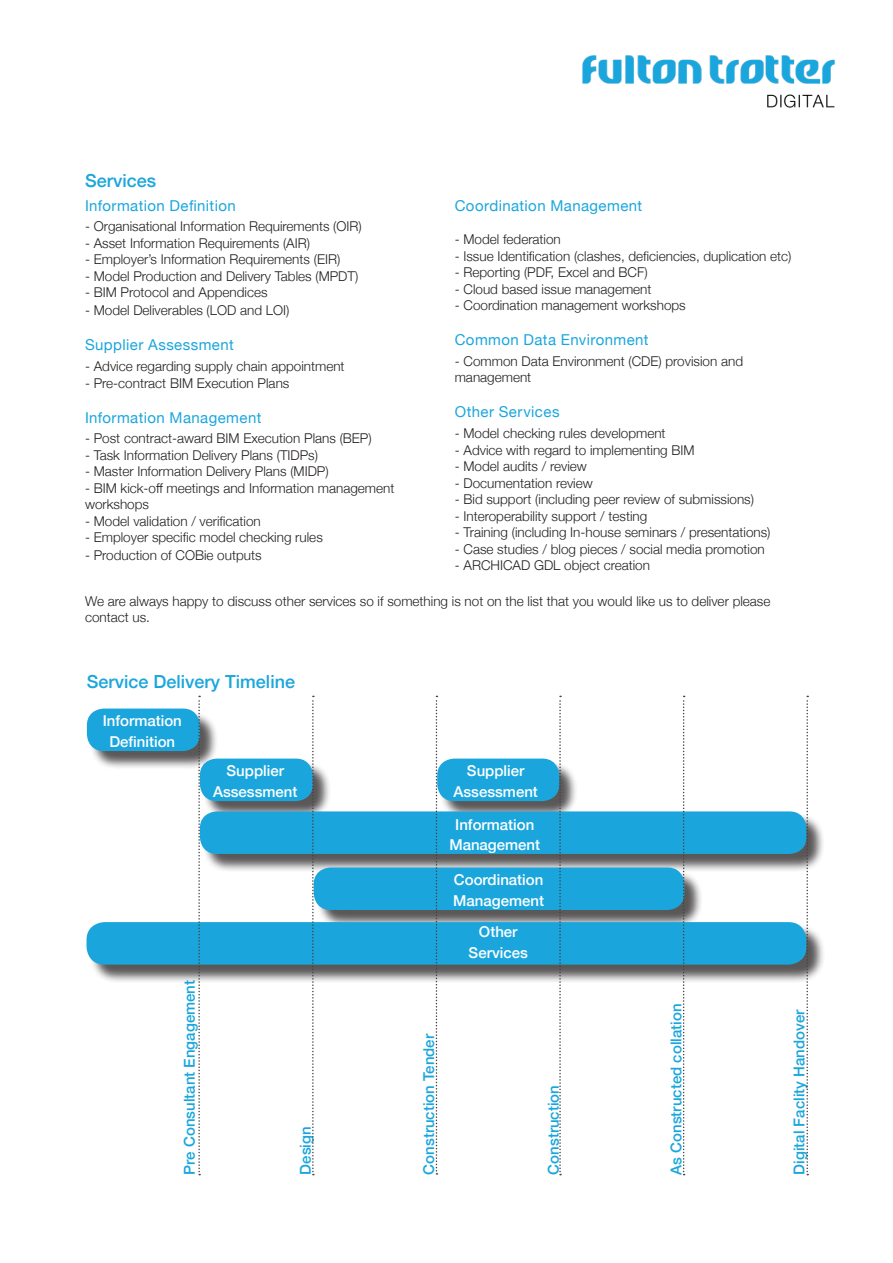
<style>
.page{position:relative;width:893px;height:1263px;background:#fff}
.page>*{position:absolute;margin:0;border:0;box-sizing:border-box;transform-origin:0 0}
.t1{font:500 18px "Helvetica Neue";color:#1aa6dd}
.H1_blue{font:15px "Helvetica Neue";letter-spacing:.025em;color:#1aa6dd}
.t2{font:500 15px "Helvetica Neue";color:#fff}
.t3{font:500 15px "Helvetica Neue";color:#1aa6dd}
.H1_blue-2{font:300 13.5px/16.5px "Helvetica Neue";color:#231f20}
</style>
<div class="page">
<div style="left:89px;top:711px;width:130px;height:59px;background:#231f20;opacity:.75"></div>
<div style="left:87px;top:708px;width:113px;height:43px;background:#1aa6dd;border-radius:17px"></div>
<div style="left:202px;top:761px;width:130px;height:59px;background:#231f20;opacity:.75"></div>
<div style="left:200px;top:758px;width:113px;height:43px;background:#1aa6dd;border-radius:17px"></div>
<div style="left:439px;top:761px;width:139px;height:59px;background:#231f20;opacity:.75"></div>
<div style="left:437px;top:758px;width:122px;height:43px;background:#1aa6dd;border-radius:17px"></div>
<div style="left:202px;top:814px;width:623px;height:58px;background:#231f20;opacity:.75"></div>
<div style="left:200px;top:811px;width:606px;height:43px;background:#1aa6dd;border-radius:17px"></div>
<div style="left:316px;top:870px;width:387px;height:58px;background:#231f20;opacity:.75"></div>
<div style="left:314px;top:867px;width:370px;height:43px;background:#1aa6dd;border-radius:17px"></div>
<div style="left:89px;top:924px;width:736px;height:59px;background:#231f20;opacity:.75"></div>
<div style="left:86px;top:922px;width:720px;height:43px;background:#1aa6dd;border-radius:18px"></div>
<svg style="left:198px;top:696px;width:2px;height:479px"></svg>
<svg style="left:436px;top:696px;width:1px;height:478px"></svg>
<svg style="left:312px;top:696px;width:2px;height:479px"></svg>
<svg style="left:559px;top:696px;width:2px;height:479px"></svg>
<svg style="left:683px;top:696px;width:2px;height:479px"></svg>
<svg style="left:806px;top:696px;width:2px;height:479px"></svg>
<img style="left:582px;top:55px;width:253px;height:52px">
<p class="t1" style="left:85px;top:166px;width:73px">Services</p>
<p class="H1_blue" style="left:85px;top:194px;width:152px">Information Definition</p>
<p class="H1_blue-2" style="left:85px;top:217px;width:278px">- Organisational Information Requirements (OIR)</p>
<p class="H1_blue-2" style="left:85px;top:234px;width:227px">- Asset Information Requirements (AIR)</p>
<p class="H1_blue-2" style="left:85px;top:250px;width:257px">- Employer’s Information Requirements (EIR)</p>
<p class="H1_blue-2" style="left:85px;top:267px;width:275px">- Model Production and Delivery Tables (MPDT)</p>
<p class="H1_blue-2" style="left:85px;top:283px;width:184px">- BIM Protocol and Appendices</p>
<p class="H1_blue-2" style="left:85px;top:301px;width:206px">- Model Deliverables (LOD and LOI)</p>
<p class="H1_blue" style="left:85px;top:334px;width:150px">Supplier Assessment</p>
<p class="H1_blue-2" style="left:85px;top:357px;width:261px">- Advice regarding supply chain appointment</p>
<p class="H1_blue-2" style="left:85px;top:374px;width:206px">- Pre-contract BIM Execution Plans</p>
<p class="H1_blue" style="left:85px;top:407px;width:178px">Information Management</p>
<p class="H1_blue-2" style="left:85px;top:429px;width:288px">- Post contract-award BIM Execution Plans (BEP)</p>
<p class="H1_blue-2" style="left:85px;top:446px;width:235px">- Task Information Delivery Plans (TIDPs)</p>
<p class="H1_blue-2" style="left:85px;top:462px;width:245px">- Master Information Delivery Plans (MIDP)</p>
<p class="H1_blue-2" style="left:85px;top:479px;width:311px">- BIM kick-off meetings and Information management workshops</p>
<p class="H1_blue-2" style="left:85px;top:512px;width:177px">- Model validation / verification</p>
<p class="H1_blue-2" style="left:85px;top:528px;width:239px">- Employer specific model checking rules</p>
<p class="H1_blue-2" style="left:85px;top:546px;width:178px">- Production of COBie outputs</p>
<p class="H1_blue" style="left:455px;top:194px;width:189px">Coordination Management</p>
<p class="H1_blue-2" style="left:455px;top:230px;width:108px">- Model federation</p>
<p class="H1_blue-2" style="left:455px;top:247px;width:338px">- Issue Identification (clashes, deficiencies, duplication etc)</p>
<p class="H1_blue-2" style="left:455px;top:263px;width:194px">- Reporting (PDF, Excel and BCF)</p>
<p class="H1_blue-2" style="left:455px;top:280px;width:198px">- Cloud based issue management</p>
<p class="H1_blue-2" style="left:455px;top:296px;width:233px">- Coordination management workshops</p>
<p class="H1_blue" style="left:455px;top:329px;width:195px">Common Data Environment</p>
<p class="H1_blue-2" style="left:455px;top:352px;width:290px">- Common Data Environment (CDE) provision and management</p>
<p class="H1_blue" style="left:455px;top:401px;width:106px">Other Services</p>
<p class="H1_blue-2" style="left:455px;top:424px;width:212px">- Model checking rules development</p>
<p class="H1_blue-2" style="left:455px;top:441px;width:241px">- Advice with regard to implementing BIM</p>
<p class="H1_blue-2" style="left:455px;top:457px;width:134px">- Model audits / review</p>
<p class="H1_blue-2" style="left:455px;top:474px;width:140px">- Documentation review</p>
<p class="H1_blue-2" style="left:455px;top:490px;width:301px">- Bid support (including peer review of submissions)</p>
<p class="H1_blue-2" style="left:455px;top:507px;width:194px">- Interoperability support / testing</p>
<p class="H1_blue-2" style="left:455px;top:523px;width:317px">- Training (including In-house seminars / presentations)</p>
<p class="H1_blue-2" style="left:455px;top:540px;width:312px">- Case studies / blog pieces / social media promotion</p>
<p class="H1_blue-2" style="left:455px;top:556px;width:197px">- ARCHICAD GDL object creation</p>
<p class="H1_blue-2" style="left:85px;top:592px;width:687px">We are always happy to discuss other services so if something is not on the list that you would like us to deliver please contact us.</p>
<p class="t1" style="left:87px;top:667px;width:210px">Service Delivery Timeline</p>
<p class="t2" style="left:103px;top:708px;width:81px">Information</p>
<p class="t2" style="left:109px;top:729px;width:67px">Definition</p>
<p class="t2" style="left:227px;top:758px;width:59px">Supplier</p>
<p class="t2" style="left:213px;top:779px;width:86px">Assessment</p>
<p class="t3" style="left:177px;top:1174px;width:196px;rotate:-90deg">Pre Consultant Engagement</p>
<p class="t3" style="left:293px;top:1174px;width:50px;rotate:-90deg">Design</p>
<p class="t2" style="left:467px;top:758px;width:59px">Supplier</p>
<p class="t2" style="left:453px;top:779px;width:86px">Assessment</p>
<p class="t2" style="left:455px;top:812px;width:81px">Information</p>
<p class="t2" style="left:449px;top:833px;width:92px">Management</p>
<p class="t2" style="left:454px;top:867px;width:91px">Coordination</p>
<p class="t2" style="left:453px;top:888px;width:92px">Management</p>
<p class="t2" style="left:479px;top:920px;width:40px">Other</p>
<p class="t2" style="left:469px;top:941px;width:61px">Services</p>
<p class="t3" style="left:417px;top:1174px;width:142px;rotate:-90deg">Construction Tender</p>
<p class="t3" style="left:541px;top:1174px;width:91px;rotate:-90deg">Construction</p>
<p class="t3" style="left:664px;top:1174px;width:172px;rotate:-90deg">As Constructed collation</p>
<p class="t3" style="left:787px;top:1174px;width:167px;rotate:-90deg">Digital Faclity Handover</p>
</div>
